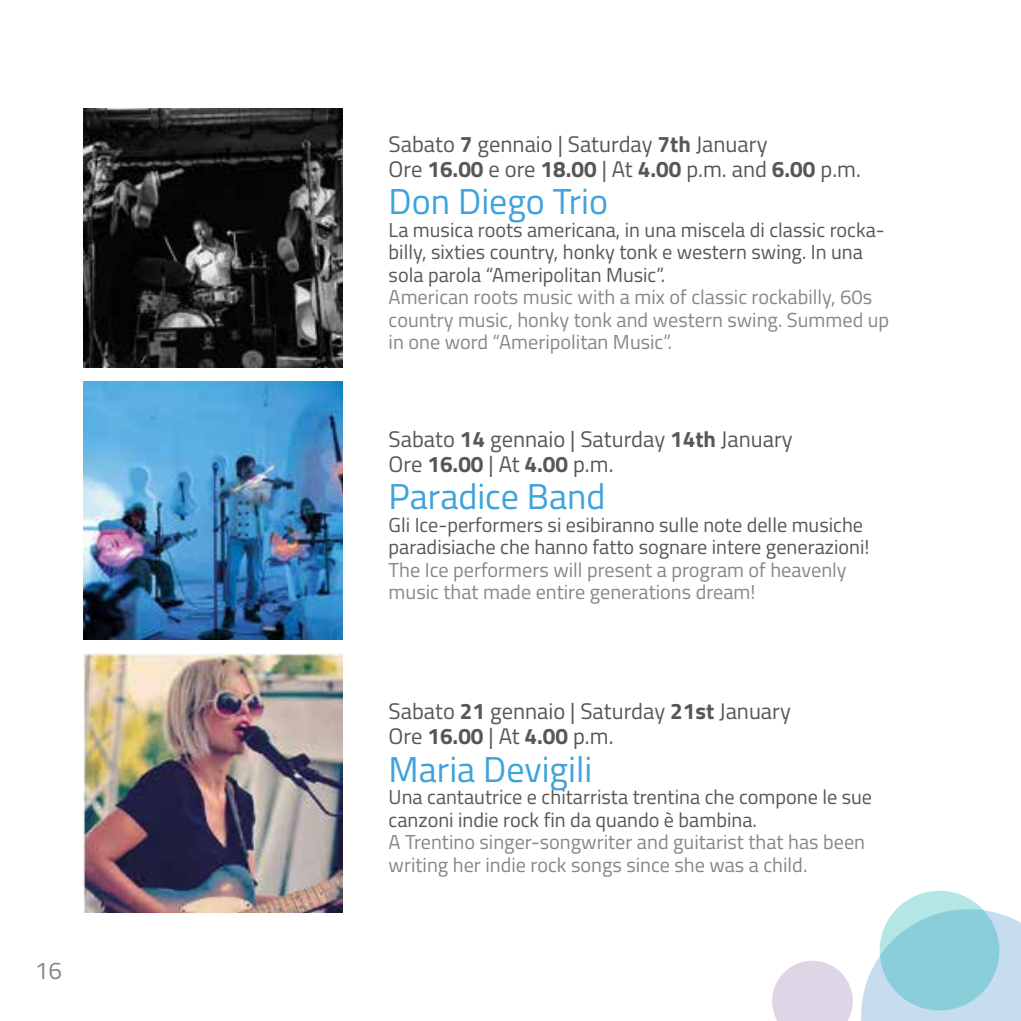
<style>
.page{position:relative;width:1021px;height:1021px;background:#fff}
.page>*{position:absolute;margin:0;border:0;box-sizing:border-box;transform-origin:0 0}
.t1{font:36px "Titillium Web";color:#3ea3dc}
.t2{font:24.3px "Titillium Web";color:#878787}
.t3{font:22.5px/24.8px "Titillium Web";color:#575756}
.t4{font:20.25px/22.5px "Titillium Web";color:#575756}
.t5{font:20.25px/22.5px "Titillium Web";color:#878787}
.s1{font-weight:700}
</style>
<div class="page">
<img style="left:84px;top:109px;width:258px;height:258px">
<img style="left:84px;top:653px;width:258px;height:259px">
<img style="left:84px;top:381px;width:258px;height:258px">
<svg style="left:772px;top:890px;width:248px;height:130px"></svg>
<p class="t2" style="left:35px;top:952px;width:29px">16</p>
<p class="t3" style="left:388px;top:131px;width:474px">Sabato <span class="s1">7</span> gennaio | Saturday <span class="s1">7th</span> January<br>Ore <span class="s1">16.00</span> e ore <span class="s1">18.00</span> | At <span class="s1">4.00</span> p.m. and <span class="s1">6.00</span> p.m.</p>
<h1 class="t1" style="left:388px;top:175px;width:221px">Don Diego Trio</h1>
<p class="t4" style="left:388px;top:217px;width:497px">La musica roots americana, in una miscela di classic rocka&shy;billy, sixties country, honky tonk e western swing. In una sola parola “Ameripolitan Music”.</p>
<p class="t5" style="left:388px;top:285px;width:502px">American roots music with a mix of classic rockabilly, 60s country music, honky tonk and western swing. Summed up in one word “Ameripolitan Music”.</p>
<p class="t3" style="left:388px;top:425px;width:405px">Sabato <span class="s1">14</span> gennaio | Saturday <span class="s1">14th</span> January<br>Ore <span class="s1">16.00</span> | At <span class="s1">4.00</span> p.m.</p>
<h1 class="t1" style="left:388px;top:470px;width:218px">Paradice Band</h1>
<p class="t4" style="left:388px;top:512px;width:482px">Gli Ice-performers si esibiranno sulle note delle musiche paradisiache che hanno fatto sognare intere generazioni!</p>
<p class="t5" style="left:388px;top:557px;width:459px">The Ice performers will present a program of heavenly music that made entire generations dream!</p>
<p class="t3" style="left:388px;top:698px;width:404px">Sabato <span class="s1">21</span> gennaio | Saturday <span class="s1">21st</span> January<br>Ore <span class="s1">16.00</span> | At <span class="s1">4.00</span> p.m.</p>
<h1 class="t1" style="left:388px;top:742px;width:205px">Maria Devigili</h1>
<p class="t4" style="left:388px;top:784px;width:485px">Una cantautrice e chitarrista trentina che compone le sue canzoni indie rock fin da quando è bambina.</p>
<p class="t5" style="left:388px;top:829px;width:478px">A Trentino singer-songwriter and guitarist that has been writing her indie rock songs since she was a child.</p>
</div>
